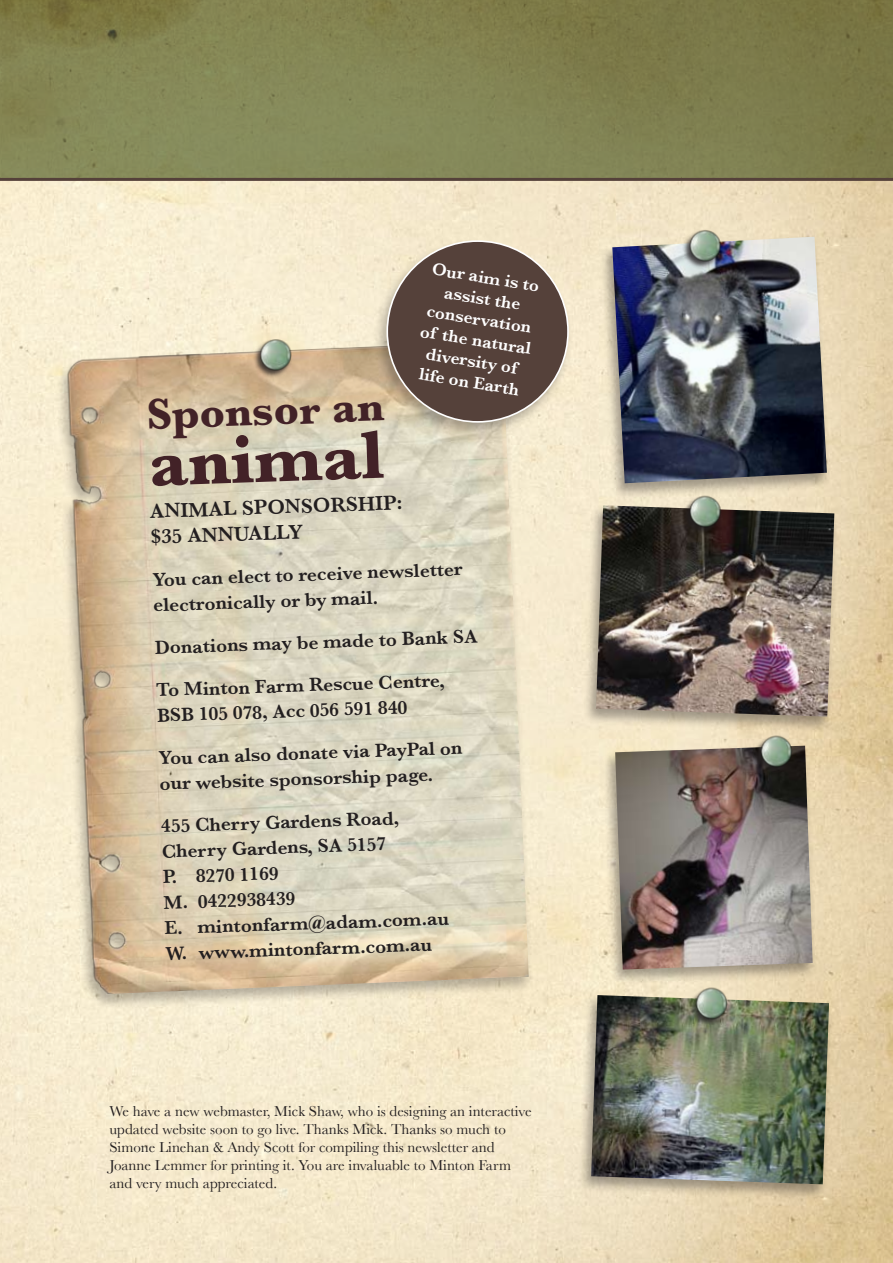
<style>
.page{position:relative;width:893px;height:1263px;background:#fff}
.page>*{position:absolute;margin:0;border:0;box-sizing:border-box;transform-origin:0 0}
.t1{font:700 70.5px "Baskerville";color:#422227}
.t2{font:700 45px "Baskerville";color:#422227}
.t3{font:600 21px/25.5px "Baskerville";color:#231f20}
.t4{font:600 19.5px/25.5px "Baskerville";color:#231f20}
.t5{font:600 17.55px/21.1px "Baskerville";color:#fff;text-align:center}
.t6{font:15px/18px "Baskerville";color:#231f20}
</style>
<div class="page">
<img style="left:0;top:181px;width:893px;height:1082px">
<div style="left:0;top:0;width:893px;height:179px;background:linear-gradient(to bottom,#7e7b48,#85895a)"></div>
<hr style="left:0;top:178px;width:893px;height:3px;background:#55413a">
<div style="left:55px;top:339px;width:492px;height:679px;background:#231f20;opacity:.3"></div>
<img style="left:61px;top:341px;width:468px;height:654px">
<div style="left:577px;top:993px;width:264px;height:214px;background:#231f20;opacity:.4"></div>
<img style="left:591px;top:995px;width:238px;height:189px">
<div style="left:582px;top:503px;width:264px;height:236px;background:#231f20;opacity:.4"></div>
<img style="left:596px;top:505px;width:238px;height:212px">
<div style="left:599px;top:235px;width:239px;height:272px;background:#231f20;opacity:.4"></div>
<img style="left:612px;top:237px;width:215px;height:246px">
<div style="left:253px;top:339px;width:51px;height:52px;background:#231f20;opacity:.8"></div>
<img style="left:255px;top:336px;width:38px;height:38px">
<div style="left:682px;top:230px;width:52px;height:52px;background:#231f20;opacity:.8"></div>
<img style="left:685px;top:227px;width:38px;height:38px">
<div style="left:682px;top:496px;width:52px;height:52px;background:#231f20;opacity:.8"></div>
<img style="left:685px;top:493px;width:38px;height:38px">
<div style="left:601px;top:743px;width:223px;height:249px;background:#231f20;opacity:.4"></div>
<img style="left:615px;top:746px;width:198px;height:223px">
<div style="left:688px;top:988px;width:52px;height:51px;background:#231f20;opacity:.8"></div>
<img style="left:691px;top:984px;width:38px;height:38px">
<div style="left:753px;top:736px;width:52px;height:52px;background:#231f20;opacity:.8"></div>
<img style="left:756px;top:732px;width:38px;height:38px">
<div style="left:373px;top:238px;width:207px;height:207px;background:#231f20;opacity:.3"></div>
<div style="left:387px;top:241px;width:181px;height:181px;background:#55413a;border-radius:50%"></div>
<p class="t5" style="left:432px;top:258px;width:119px;rotate:9deg">Ouraim is to assist the conservation of t he nat ural diversity of life on Earth</p>
<h2 class="t2" style="left:146px;top:388px;width:239px;rotate:-2deg">Sponsor an</h2>
<h1 class="t1" style="left:147px;top:421px;width:237px;rotate:-2deg">animal</h1>
<p class="t3" style="left:150px;top:498px;width:254px;rotate:-2deg">Animal sp onsorship: $35 annually</p>
<p class="t4" style="left:152px;top:567px;width:318px;rotate:-2deg">You can elect to receive newsletter electronically orby mail.</p>
<p class="t4" style="left:154px;top:626px;width:324px;line-height:42.5px;rotate:-2deg">Donations may be made to Bank SA<br>To Minton Farm Rescue Centre,</p>
<p class="t4" style="left:156px;top:694px;width:309px;line-height:42.5px;rotate:-2deg">BSB 105 078, Acc 056 591 840<br>You can also donate via PayPalon</p>
<p class="t4" style="left:159px;top:762px;width:275px;line-height:42.5px;rotate:-2deg">ourwebsite sponsorship page.<br>455 Cherry Gardens Road,</p>
<p class="t4" style="left:161px;top:839px;width:289px;rotate:-2deg">Cherry Gardens, SA 5157<br>P. 8270 1169<br>M. 0422938439<br>E. mintonfarm@adam.com.au<br>W. www.mintonfarm.com.au</p>
<p class="t6" style="left:109px;top:1102px;width:424px">We have a new webmaster, Mick Shaw, who is designing an interactive updated website soon to go live. Thanks Mick. Thanks so much to Simone Linehan &amp; Andy Scott for compiling this newsletter and Joanne Lemmer for printing it. You are invaluable to Minton Farm and very much appreciated.</p>
</div>
